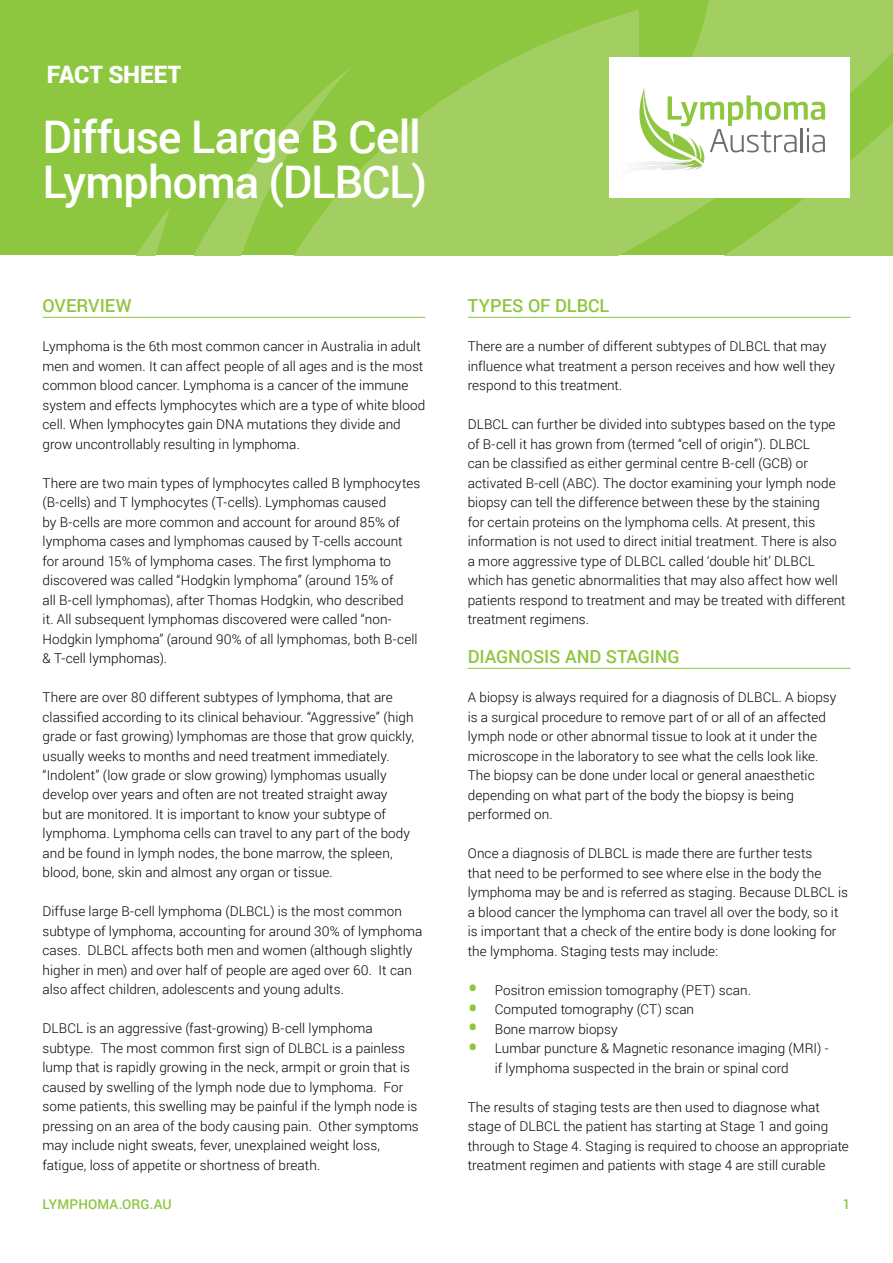
<style>
.page{position:relative;width:893px;height:1263px;background:#fff}
.page>*{position:absolute;margin:0;border:0;box-sizing:border-box;transform-origin:0 0}
.t1{font:500 45px/45px "Roboto";letter-spacing:-.025em;color:#fff}
.t2{font:900 24px "Roboto";letter-spacing:-.005em;color:#fff}
.t3{font:500 18px "Roboto";letter-spacing:-.005em;color:#8dc63f}
.t4{font:300 13.5px/19.5px "Roboto";letter-spacing:.005em;color:#000}
.t5{font:500 13.5px "Roboto";letter-spacing:.01em;color:#8dc63f}
.s1{font-weight:400;font-size:30px;color:#8dc63f}
</style>
<div class="page">
<div style="left:0;top:0;width:893px;height:255px;background:#8dc63f"></div>
<svg style="left:136px;top:135px;width:143px;height:120px"></svg>
<svg style="left:279px;top:0;width:614px;height:255px;fill:#a3cf62"></svg>
<div style="left:609px;top:57px;width:241px;height:141px;background:#fff"></div>
<svg style="left:606px;top:87px;width:219px;height:111px"></svg>
<hr style="left:43px;top:317px;width:382px;height:1px;background:#8dc63f">
<hr style="left:468px;top:317px;width:382px;height:1px;background:#8dc63f">
<hr style="left:468px;top:668px;width:382px;height:1px;background:#8dc63f">
<h2 class="t2" style="left:47px;top:57px;width:136px">FACT SHEET</h2>
<h1 class="t1" style="left:43px;top:112px;width:386px">Diffuse Large B Cell<br>Lymphoma (DLBCL)</h1>
<h3 class="t3" style="left:43px;top:293px;width:91px">OVERVIEW</h3>
<p class="t4" style="left:43px;top:336px;width:384px">Lymphoma is the 6th most common cancer in Australia in adult men and women. It can affect people of all ages and is the most common blood cancer. Lymphoma is a cancer of the immune system and effects lymphocytes which are a type of white blood cell. When lymphocytes gain DNA mutations they divide and grow uncontrollably resulting in lymphoma.</p>
<p class="t4" style="left:43px;top:472px;width:379px">There are two main types of lymphocytes called B lymphocytes (B-cells) and T lymphocytes (T-cells). Lymphomas caused<br>by B-cells are more common and account for around 85% of lymphoma cases and lymphomas caused by T-cells account for around 15% of lymphoma cases. The first lymphoma to discovered was called “Hodgkin lymphoma” (around 15% of<br>all B-cell lymphomas), after Thomas Hodgkin, who described<br>it. All subsequent lymphomas discovered were called “non-Hodgkin lymphoma” (around 90% of all lymphomas, both B-cell &amp; T-cell lymphomas).</p>
<p class="t4" style="left:43px;top:687px;width:373px">There are over 80 different subtypes of lymphoma, that are classified according to its clinical behaviour. “Aggressive” (high grade or fast growing) lymphomas are those that grow quickly, usually weeks to months and need treatment immediately. “Indolent” (low grade or slow growing) lymphomas usually develop over years and often are not treated straight away<br>but are monitored. It is important to know your subtype of lymphoma. Lymphoma cells can travel to any part of the body and be found in lymph nodes, the bone marrow, the spleen, blood, bone, skin and almost any organ or tissue.</p>
<p class="t4" style="left:43px;top:901px;width:381px">Diffuse large B-cell lymphoma (DLBCL) is the most common subtype of lymphoma, accounting for around 30% of lymphoma cases. DLBCL affects both men and women (although slightly higher in men) and over half of people are aged over 60. It can also affect children, adolescents and young adults.</p>
<p class="t4" style="left:43px;top:1018px;width:378px">DLBCL is an aggressive (fast-growing) B-cell lymphoma subtype. The most common first sign of DLBCL is a painless lump that is rapidly growing in the neck, armpit or groin that is caused by swelling of the lymph node due to lymphoma. For some patients, this swelling may be painful if the lymph node is pressing on an area of the body causing pain. Other symptoms may include night sweats, fever, unexplained weight loss, fatigue, loss of appetite or shortness of breath.</p>
<h3 class="t3" style="left:468px;top:293px;width:143px">TYPES OF DLBCL</h3>
<p class="t4" style="left:468px;top:336px;width:369px">There are a number of different subtypes of DLBCL that may influence what treatment a person receives and how well they respond to this treatment.</p>
<p class="t4" style="left:468px;top:414px;width:379px">DLBCL can further be divided into subtypes based on the type of B-cell it has grown from (termed “cell of origin”). DLBCL<br>can be classified as either germinal centre B-cell (GCB) or activated B-cell (ABC). The doctor examining your lymph node biopsy can tell the difference between these by the staining<br>for certain proteins on the lymphoma cells. At present, this information is not used to direct initial treatment. There is also a more aggressive type of DLBCL called ‘double hit’ DLBCL which has genetic abnormalities that may also affect how well patients respond to treatment and may be treated with different treatment regimens.</p>
<h3 class="t3" style="left:468px;top:644px;width:213px">DIAGNOSIS AND STAGING</h3>
<p class="t4" style="left:468px;top:687px;width:370px">A biopsy is always required for a diagnosis of DLBCL. A biopsy is a surgical procedure to remove part of or all of an affected lymph node or other abnormal tissue to look at it under the microscope in the laboratory to see what the cells look like.<br>The biopsy can be done under local or general anaesthetic depending on what part of the body the biopsy is being performed on.</p>
<p class="t4" style="left:468px;top:843px;width:382px">Once a diagnosis of DLBCL is made there are further tests<br>that need to be performed to see where else in the body the lymphoma may be and is referred as staging. Because DLBCL is a blood cancer the lymphoma can travel all over the body, so it is important that a check of the entire body is done looking for the lymphoma. Staging tests may include:</p>
<p class="t4" style="left:468px;top:980px;width:285px"><span class="s1">•</span> Positron emission tomography (PET) scan.</p>
<p class="t4" style="left:468px;top:999px;width:228px"><span class="s1">•</span> Computed tomography (CT) scan</p>
<p class="t4" style="left:468px;top:1019px;width:151px"><span class="s1">•</span> Bone marrow biopsy</p>
<p class="t4" style="left:495px;top:1038px;width:335px;text-indent:-27px"><span class="s1">•</span> Lumbar puncture &amp; Magnetic resonance imaging (MRI) - if lymphoma suspected in the brain or spinal cord</p>
<p class="t4" style="left:468px;top:1097px;width:383px">The results of staging tests are then used to diagnose what stage of DLBCL the patient has starting at Stage 1 and going through to Stage 4. Staging is required to choose an appropriate treatment regimen and patients with stage 4 are still curable</p>
<p class="t5" style="left:43px;top:1195px;width:131px">LYMPHOMA.ORG.AU</p>
<p class="t5" style="left:843px;top:1195px;width:9px">1</p>
</div>
